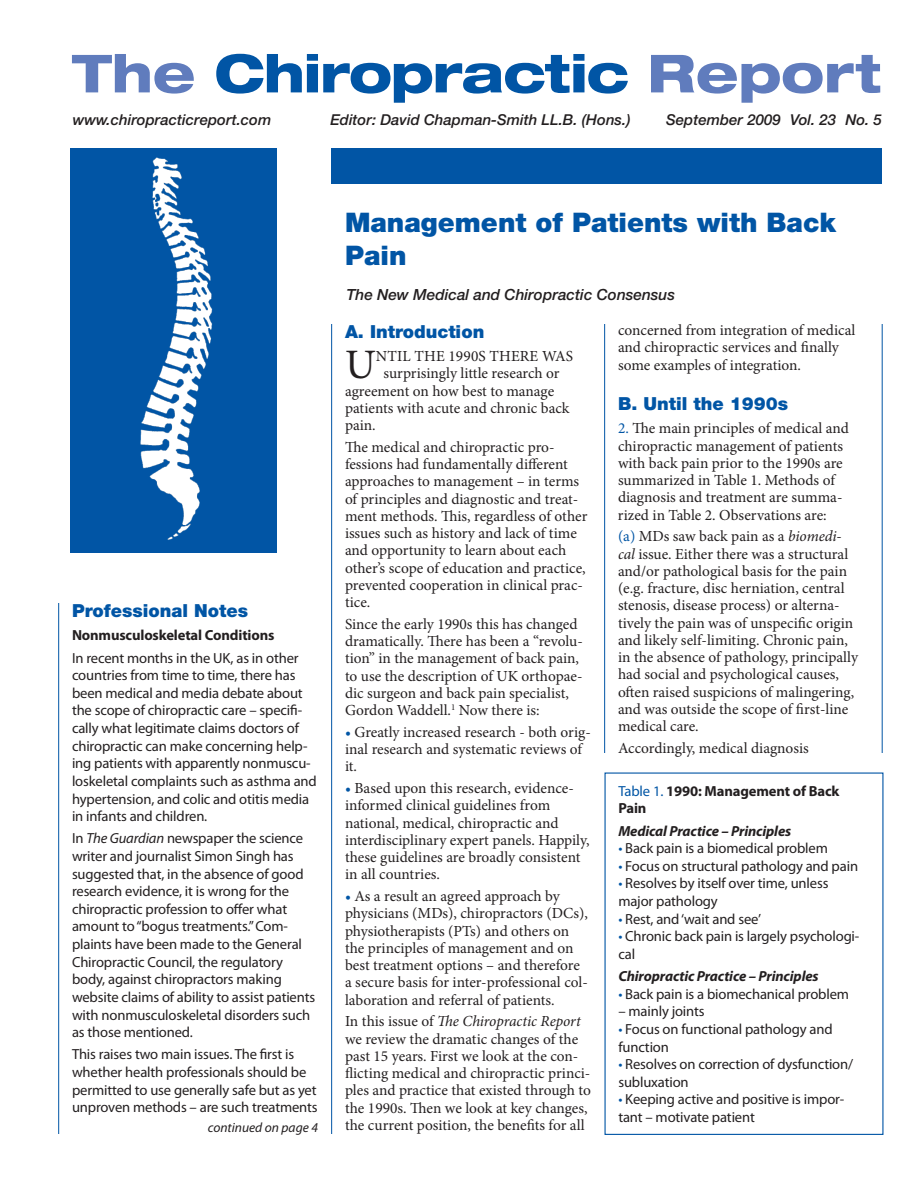
<style>
.page{position:relative;width:918px;height:1188px;background:#fff}
.page>*{position:absolute;margin:0;border:0;box-sizing:border-box;transform-origin:0 0}
.t1{font:800 expanded 52.5px "Helvetica Neue";letter-spacing:-.02em;color:#0155a5}
.t2{font:41.85px "Minion Pro";color:#231f20}
.t3{font:900 27px/32.4px "Helvetica Neue";color:#0155a5}
.t4{font:900 18px "Helvetica Neue";color:#0155a5}
.t5{font:15.3px/17.2px "Minion Pro";color:#231f20}
.t6{font:italic 500 15.3px "Helvetica Neue";color:#231f20}
.t7{font:italic 500 15px "Helvetica Neue";color:#231f20}
.t8{font:14.7px/17.7px "Myriad Pro";letter-spacing:-.01em;color:#231f20}
.t9{font:700 14.7px/17.7px "Myriad Pro";letter-spacing:-.01em;color:#231f20}
.t10{font:italic 700 14.7px "Myriad Pro";letter-spacing:-.01em;color:#231f20}
.t11{font:italic 13.5px "Myriad Pro";color:#231f20}
.s1{color:#607cbd}
.s2{font-style:italic}
.s3{color:#0155a5}
.s4{font-weight:400;color:#0155a5}
</style>
<div class="page">
<hr style="left:331px;top:324px;width:1px;height:810px;background:#0155a5">
<hr style="left:604px;top:324px;width:1px;height:429px;background:#0155a5">
<hr style="left:882px;top:324px;width:1px;height:429px;background:#0155a5">
<hr style="left:58px;top:603px;width:1px;height:531px;background:#0155a5">
<div style="left:331px;top:149px;width:551px;height:35px;background:#0155a5"></div>
<img style="left:71px;top:149px;width:206px;height:404px">
<h1 class="t1" style="left:72px;top:40px;width:812px"><span class="s1">The</span> Chiropractic <span class="s1">Report</span></h1>
<p class="t7" style="left:73px;top:110px;width:200px">www.chiropracticreport.com</p>
<p class="t7" style="left:330px;top:110px;width:302px">Editor: David Chapman-Smith LL.B. (Hons.)</p>
<p class="t7" style="left:666px;top:111px;width:217px">September 2009 Vol. 23 No. 5</p>
<h3 class="t3" style="left:345px;top:206px;width:493px">Management of Patients with Back<br>Pain</h3>
<p class="t4" style="left:72px;top:600px;width:178px">Professional Notes</p>
<p class="t9" style="left:72px;top:626px;width:204px">Nonmusculoskeletal Conditions</p>
<p class="t8" style="left:72px;top:649px;width:246px">In recent months in the UK, as in other countries from time to time, there has been medical and media debate about the scope of chiropractic care – specifi&shy;cally what legitimate claims doctors of chiropractic can make concerning help&shy;ing patients with apparently nonmuscu&shy;loskeletal complaints such as asthma and hypertension, and colic and otitis media in infants and children.</p>
<p class="t8" style="left:72px;top:829px;width:245px">In <span class="s2">The Guardian</span> newspaper the science writer and journalist Simon Singh has suggested that, in the absence of good research evidence, it is wrong for the chiropractic profession to offer what amount to “bogus treatments.” Com&shy;plaints have been made to the General Chiropractic Council, the regulatory body, against chiropractors making website claims of ability to assist patients with nonmusculoskeletal disorders such as those mentioned.</p>
<p class="t8" style="left:72px;top:1045px;width:247px">This raises two main issues. The first is whether health professionals should be permitted to use generally safe but as yet unproven methods – are such treatments</p>
<p class="t11" style="left:208px;top:1120px;width:112px">continued on page 4</p>
<p class="t6" style="left:346px;top:286px;width:330px">The New Medical and Chiropractic Consensus</p>
<p class="t4" style="left:345px;top:321px;width:141px">A. Introduction</p>
<h2 class="t2" style="left:345px;top:337px;width:32px">U</h2>
<p class="t5" style="left:376px;top:348px;width:199px">ntil the 1990s there was</p>
<p class="t5" style="left:384px;top:365px;width:178px">surprisingly little research or</p>
<p class="t5" style="left:345px;top:382px;width:211px">agreement on how best to manage</p>
<p class="t5" style="left:345px;top:399px;width:226px">patients with acute and chronic back</p>
<p class="t5" style="left:345px;top:417px;width:32px">pain.</p>
<p class="t5" style="left:345px;top:438px;width:244px">The medical and chiropractic pro&shy;fessions had fundamentally different approaches to management – in terms of principles and diagnostic and treat&shy;ment methods. This, regardless of other issues such as history and lack of time and opportunity to learn about each other’s scope of education and practice, prevented cooperation in clinical prac&shy;tice.</p>
<p class="t5" style="left:345px;top:615px;width:239px">Since the early 1990s this has changed dramatically. There has been a “revolu&shy;tion” in the management of back pain, to use the description of UK orthopae&shy;dic surgeon and back pain specialist, Gordon Waddell.<sup>1</sup> Now there is:</p>
<p class="t5" style="left:345px;top:723px;width:247px"><span class="s3">•</span> Greatly increased research - both orig&shy;inal research and systematic reviews of it.</p>
<p class="t5" style="left:345px;top:780px;width:246px"><span class="s3">•</span> Based upon this research, evidence&shy;informed clinical guidelines from national, medical, chiropractic and interdisciplinary expert panels. Happily, these guidelines are broadly consistent in all countries.</p>
<p class="t5" style="left:345px;top:888px;width:244px"><span class="s3">•</span> As a result an agreed approach by physicians (MDs), chiropractors (DCs), physiotherapists (PTs) and others on the principles of management and on best treatment options – and therefore a secure basis for inter-professional col&shy;laboration and referral of patients.</p>
<p class="t5" style="left:345px;top:1013px;width:248px">In this issue of <span class="s2">The Chiropractic Report </span>we review the dramatic changes of the past 15 years. First we look at the con&shy;flicting medical and chiropractic princi&shy;ples and practice that existed through to the 1990s. Then we look at key changes, the current position, the benefits for all</p>
<p class="t5" style="left:618px;top:322px;width:239px">concerned from integration of medical and chiropractic services and finally some examples of integration.</p>
<p class="t4" style="left:618px;top:393px;width:172px">B. Until the 1990s</p>
<p class="t5" style="left:618px;top:420px;width:232px"><span class="s3">2.</span> The main principles of medical and chiropractic management of patients with back pain prior to the 1990s are summarized in Table 1. Methods of diagnosis and treatment are summa&shy;rized in Table 2. Observations are:</p>
<p class="t5" style="left:618px;top:528px;width:242px"><span class="s3">(a)</span> MDs saw back pain as a <span class="s2">biomedi&shy;cal</span> issue. Either there was a structural and/or pathological basis for the pain (e.g. fracture, disc herniation, central stenosis, disease process) or alterna&shy;tively the pain was of unspecific origin and likely self-limiting. Chronic pain, in the absence of pathology, principally had social and psychological causes, often raised suspicions of malingering, and was outside the scope of first-line medical care.</p>
<p class="t5" style="left:618px;top:739px;width:192px">Accordingly, medical diagnosis</p>
<p class="t9" style="left:618px;top:782px;width:223px"><span class="s4">Table 1.</span> 1990: Management of Back<br>Pain</p>
<p class="t10" style="left:618px;top:821px;width:174px">Medical Practice – Principles</p>
<p class="t8" style="left:618px;top:839px;width:211px"><span class="s3">•</span> Back pain is a biomedical problem</p>
<p class="t8" style="left:618px;top:857px;width:241px"><span class="s3">•</span> Focus on structural pathology and pain</p>
<p class="t8" style="left:618px;top:874px;width:212px"><span class="s3">•</span> Resolves by itself over time, unless major pathology</p>
<p class="t8" style="left:618px;top:910px;width:144px"><span class="s3">•</span> Rest, and ‘wait and see’</p>
<p class="t8" style="left:618px;top:927px;width:243px"><span class="s3">•</span> Chronic back pain is largely psychologi&shy;cal</p>
<p class="t10" style="left:618px;top:967px;width:202px">Chiropractic Practice – Principles</p>
<p class="t8" style="left:618px;top:985px;width:232px"><span class="s3">•</span> Back pain is a biomechanical problem</p>
<p class="t8" style="left:618px;top:1002px;width:88px">– mainly joints</p>
<p class="t8" style="left:618px;top:1020px;width:216px"><span class="s3">•</span> Focus on functional pathology and function</p>
<p class="t8" style="left:618px;top:1055px;width:236px"><span class="s3">•</span> Resolves on correction of dysfunction/ subluxation</p>
<p class="t8" style="left:618px;top:1090px;width:227px"><span class="s3">•</span> Keeping active and positive is impor&shy;tant – motivate patient</p>
</div>
